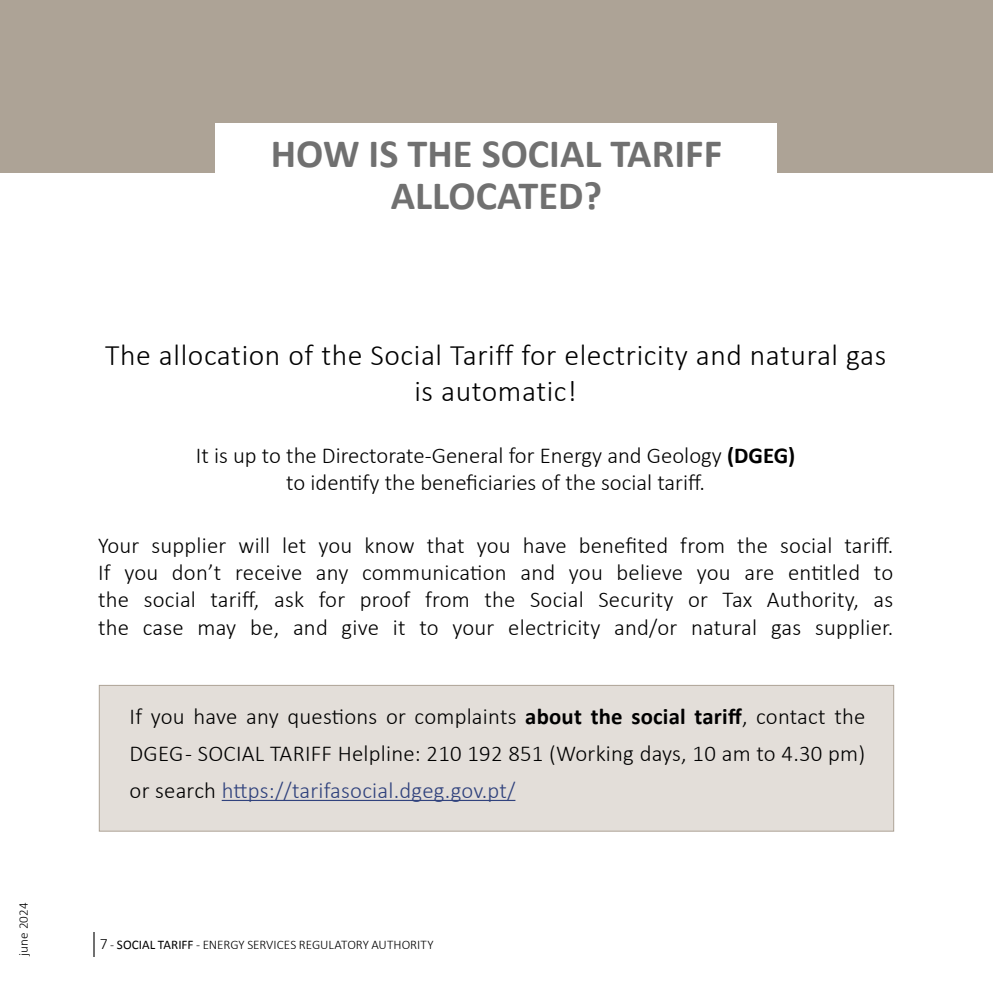
<style>
.page{position:relative;width:993px;height:993px;background:#fff}
.page>*{position:absolute;margin:0;border:0;box-sizing:border-box;transform-origin:0 0}
.t1{font:700 40.25px/42px "Calibri";color:#707070;text-align:center}
.t2{font:300 29.75px/35.7px "Calibri";letter-spacing:.02em;color:#000;text-align:center}
.t3{font:300 22.75px/27.3px "Calibri";color:#000;text-align:justify}
.t4{font:300 13.12px "Calibri";color:#000}
.s1{font-weight:700}
.s2{color:#30427d}
.s3{font-size:15.75px}
.s4{font-weight:400}
</style>
<div class="page">
<div style="left:99px;top:685px;width:794px;height:146px;background:#e3ded9;border:1px solid #ada396"></div>
<svg style="left:93px;top:932px;width:1px;height:24px"></svg>
<div style="left:0;top:0;width:992px;height:172px;background:#ada396"></div>
<div style="left:216px;top:123px;width:560px;height:111px;background:#fff"></div>
<hr style="left:222px;top:799px;width:293px;height:1px;background:#30427d">
<p class="t4" style="left:15px;top:955px;width:54px;rotate:-90deg">june 2024</p>
<h1 class="t1" style="left:271px;top:131px;width:452px">HOW IS THE SOCIAL TARIFF<br>ALLOCATED?</h1>
<h2 class="t2" style="left:105px;top:337px;width:782px">The allocation of the Social Tariff for electricity and natural gas is automatic!</h2>
<p class="t3" style="left:196px;top:441px;width:600px;text-align:center">It is up to the Directorate-General for Energy and Geology <span class="s1">(DGEG) </span>to identify the beneficiaries of the social tariff.</p>
<p class="t3" style="left:98px;top:531px;width:796px">Your supplier will let you know that you have benefited from the social tariff.<br>If you don’t receive any communication and you believe you are entitled to the social tariff, ask for proof from the Social Security or Tax Authority, as the case may be, and give it to your electricity and/or natural gas supplier.</p>
<p class="t3" style="left:130px;top:697px;width:737px;line-height:36.8px">If you have any questions or complaints <span class="s1">about the social tariff</span>, contact the DGEG - SOCIAL TARIFF Helpline: 210 192 851 (Working days, 10 am to 4.30 pm) or search <span class="s2">https://tarifasocial.dgeg.gov.pt/</span></p>
<p class="t4" style="left:100px;top:936px;width:335px"><span class="s3">7</span> - <span class="s4">SOCIAL TARIFF</span> - ENERGY SERVICES REGULATORY AUTHORITY</p>
</div>
